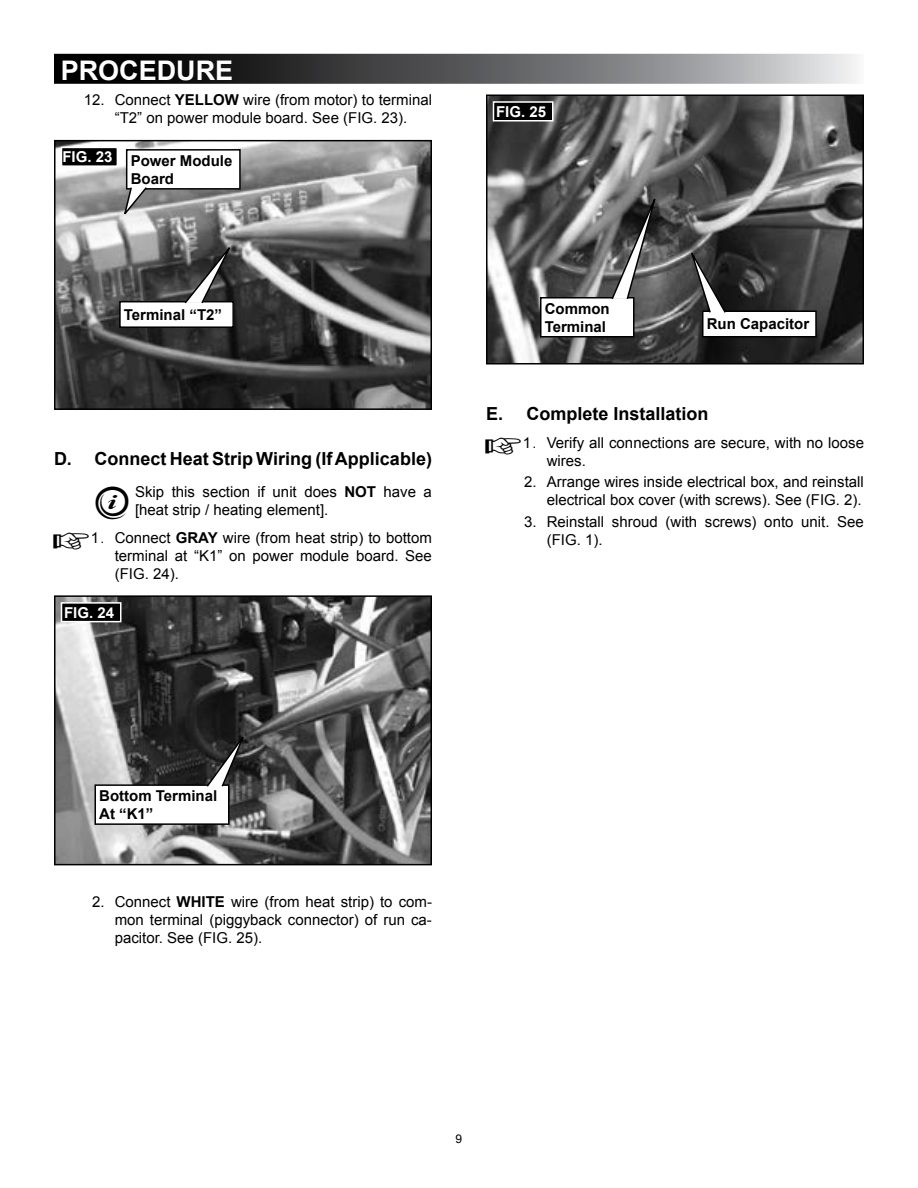
<style>
.page{position:relative;width:918px;height:1188px;background:#fff}
.page>*{position:absolute;margin:0;border:0;box-sizing:border-box;transform-origin:0 0}
.t1{font:700 27px "Arial";color:#fff}
.t2{font:700 18px "Arial";color:#000}
.t3{font:15px/18px "Arial";color:#000}
.t4{font:700 15px/18px "Arial";color:#000}
.t5{font:700 15px "Arial";color:#fff}
.t6{font:12px "Arial";color:#000}
.s1{font-weight:700}
</style>
<div class="page">
<img style="left:57px;top:143px;width:372px;height:264px">
<div style="left:54px;top:140px;width:378px;height:270px;border:2px solid #000"></div>
<div style="left:62px;top:147px;width:55px;height:19px;background:#000"></div>
<div style="left:61px;top:147px;width:57px;height:20px;border:2px solid #fff"></div>
<div style="left:120px;top:302px;width:113px;height:25px;background:#fff"></div>
<div style="left:119px;top:301px;width:115px;height:27px;border:2px solid #000"></div>
<svg style="left:183px;top:236px;width:54px;height:69px;background:#595959"></svg>
<div style="left:127px;top:150px;width:113px;height:39px;background:#fff"></div>
<div style="left:126px;top:149px;width:115px;height:41px;border:2px solid #000"></div>
<svg style="left:122px;top:186px;width:26px;height:34px"></svg>
<img style="left:57px;top:598px;width:372px;height:264px">
<div style="left:54px;top:595px;width:378px;height:270px;border:2px solid #000"></div>
<div style="left:62px;top:603px;width:59px;height:19px;background:#000"></div>
<div style="left:61px;top:602px;width:61px;height:20px;border:2px solid #fff"></div>
<div style="left:95px;top:785px;width:134px;height:39px;background:#fff"></div>
<div style="left:94px;top:784px;width:136px;height:41px;border:2px solid #000"></div>
<svg style="left:205px;top:726px;width:44px;height:62px;background:#434343"></svg>
<img style="left:489px;top:97px;width:372px;height:264px">
<div style="left:486px;top:94px;width:378px;height:270px;border:2px solid #000"></div>
<div style="left:494px;top:102px;width:59px;height:19px;background:#000"></div>
<div style="left:493px;top:101px;width:61px;height:21px;border:2px solid #fff"></div>
<div style="left:541px;top:298px;width:93px;height:39px;background:#fff"></div>
<div style="left:540px;top:297px;width:94px;height:41px;border:2px solid #000"></div>
<svg style="left:610px;top:178px;width:52px;height:123px;background:#696969"></svg>
<div style="left:703px;top:311px;width:113px;height:26px;background:#fff"></div>
<div style="left:702px;top:310px;width:115px;height:28px;border:2px solid #000"></div>
<svg style="left:686px;top:240px;width:41px;height:74px;background:#4e4e4e"></svg>
<svg style="left:54px;top:54px;width:804px;height:30px;background:#5d5d5f"></svg>
<h1 class="t1" style="left:61px;top:52px;width:174px">PROCEDURE</h1>
<p class="t3" style="left:84px;top:91px;width:350px;text-align:center">12. Connect <span class="s1">YELLOW</span> wire (from motor) to terminal “T2” on power module board. See (FIG. 23).</p>
<p class="t5" style="left:62px;top:147px;width:52px">FIG. 23</p>
<p class="t4" style="left:131px;top:152px;width:103px">Power Module<br>Board</p>
<p class="t4" style="left:124px;top:306px;width:100px">Terminal “T2”</p>
<p class="t2" style="left:54px;top:447px;width:380px">D. Connect Heat Strip Wiring (If Applicable)</p>
<p class="t3" style="left:135px;top:483px;width:298px">Skip this section if unit does <span class="s1">NOT</span> have a [heat strip / heating element].</p>
<p class="t3" style="left:115px;top:529px;width:319px;text-align:justify">Connect <span class="s1">GRAY</span> wire (from heat strip) to bottom terminal at “K1” on power module board. See (FIG. 24).</p>
<p class="t5" style="left:64px;top:602px;width:52px">FIG. 24</p>
<p class="t5" style="left:496px;top:102px;width:52px">FIG. 25</p>
<p class="t4" style="left:545px;top:300px;width:66px">Common<br>Terminal</p>
<p class="t4" style="left:707px;top:316px;width:104px">Run Capacitor</p>
<p class="t2" style="left:486px;top:402px;width:224px">E. Complete Installation</p>
<p class="t3" style="left:547px;top:434px;width:319px">Verify all connections are secure, with no loose wires.</p>
<p class="t3" style="left:524px;top:473px;width:341px;text-align:right">2. Arrange wires inside electrical box, and reinstall electrical box cover (with screws). See (FIG. 2).</p>
<p class="t3" style="left:547px;top:513px;width:319px;text-indent:-23px">3. Reinstall shroud (with screws) onto unit. See (FIG. 1).</p>
<p class="t4" style="left:99px;top:787px;width:120px">Bottom Terminal<br>At “K1”</p>
<p class="t3" style="left:115px;top:893px;width:319px;text-align:justify;text-indent:-23px">2. Connect <span class="s1">WHITE</span> wire (from heat strip) to com&shy;mon terminal (piggyback connector) of run ca&shy;pacitor. See (FIG. 25).</p>
<p class="t6" style="left:456px;top:1131px;width:8px">9</p>
</div>
